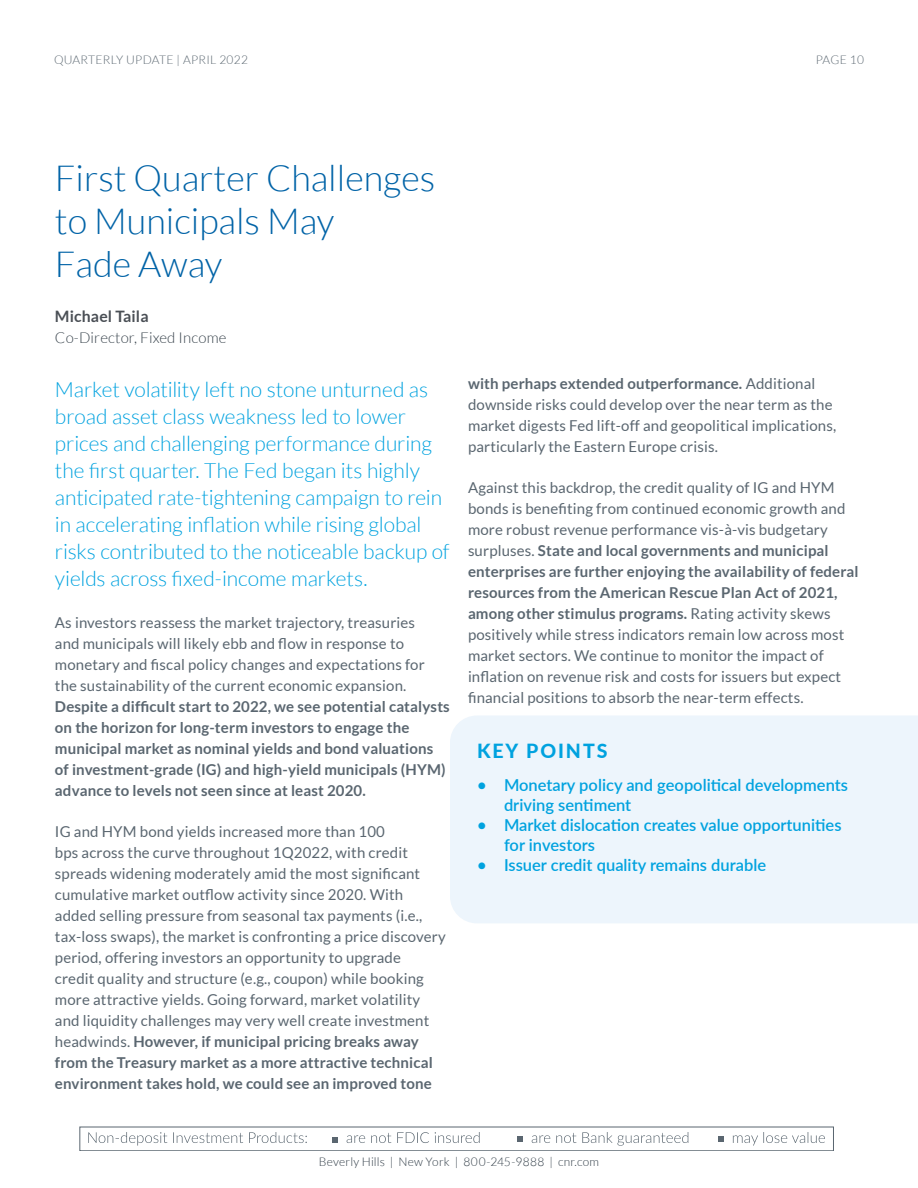
<style>
.page{position:relative;width:918px;height:1188px;background:#fff}
.page>*{position:absolute;margin:0;border:0;box-sizing:border-box;transform-origin:0 0}
.t1{font:300 36px/43.2px "Lato";color:#0163a7}
.Intro_299{font:300 21px/27px "Lato";letter-spacing:-.005em;color:#00a2df}
.Educational_Callout{font:800 19.5px "Lato";letter-spacing:.1em;color:#00a2df}
.t2{font:600 16.5px/19.8px "Lato";color:#00a2df}
.t3{font:700 15.75px "Lato";letter-spacing:.01em;color:#4a4f55}
.Body_Copy_10_Grey{font:15px/21px "Lato";letter-spacing:.01em;color:#5a6670}
.Body_Copy_10_Grey-2{font:700 15px/21px "Lato";letter-spacing:.01em;color:#5a6670}
.t4{font:300 15px "Lato";letter-spacing:.01em;color:#37424b}
.t5{font:300 12px "Lato";letter-spacing:.015em;color:#323e48}
.t6{font:300 12px "Lato";letter-spacing:.025em;color:#5a6670}
.s1{font-weight:400}
.s2{font-weight:700}
</style>
<div class="page">
<svg style="left:88px;top:1132px;width:737px;height:14px"></svg>
<div style="left:80px;top:1127px;width:754px;height:24px;border:1px solid #5a6670"></div>
<div style="left:450px;top:716px;width:468px;height:207px;background:#edf5fc"></div>
<p class="t6" style="left:54px;top:53px;width:196px">QUARTERLY UPDATE | APRIL 2022</p>
<p class="t6" style="left:816px;top:53px;width:50px">PAGE 10</p>
<h2 class="t1" style="left:55px;top:157px;width:382px">First Quarter Challenges to Municipals May<br>Fade Away</h2>
<h2 class="t3" style="left:55px;top:308px;width:95px">Michael Taila</h2>
<h2 class="t4" style="left:55px;top:330px;width:173px">Co-Director, Fixed Income</h2>
<p class="Intro_299" style="left:55px;top:376px;width:396px">Market volatility left no stone unturned as broad asset class weakness led to lower prices and challenging performance during the first quarter. The Fed began its highly anticipated rate-tightening campaign to rein in accelerating inflation while rising global risks contributed to the noticeable backup of yields across fixed-income markets.</p>
<p class="Body_Copy_10_Grey-2" style="left:55px;top:611px;width:396px"><span class="s1">As investors reassess the market trajectory, treasuries<br>and municipals will likely ebb and flow in response to monetary and fiscal policy changes and expectations for the sustainability of the current economic expansion.<br></span>Despite a difficult start to 2022, we see potential catalysts on the horizon for long-term investors to engage the municipal market as nominal yields and bond valuations of investment-grade (IG) and high-yield municipals (HYM) advance to levels not seen since at least 2020.</p>
<p class="Body_Copy_10_Grey" style="left:55px;top:821px;width:392px">IG and HYM bond yields increased more than 100<br>bps across the curve throughout 1Q2022, with credit spreads widening moderately amid the most significant cumulative market outflow activity since 2020. With added selling pressure from seasonal tax payments (i.e., tax-loss swaps), the market is confronting a price discovery period, offering investors an opportunity to upgrade<br>credit quality and structure (e.g., coupon) while booking more attractive yields. Going forward, market volatility and liquidity challenges may very well create investment headwinds. <span class="s2">However, if municipal pricing breaks away from the Treasury market as a more attractive technical environment takes hold, we could see an improved tone</span></p>
<p class="Body_Copy_10_Grey" style="left:468px;top:373px;width:370px"><span class="s2">with perhaps extended outperformance.</span> Additional downside risks could develop over the near term as the market digests Fed lift-off and geopolitical implications, particularly the Eastern Europe crisis.</p>
<p class="Body_Copy_10_Grey" style="left:468px;top:477px;width:392px">Against this backdrop, the credit quality of IG and HYM bonds is benefiting from continued economic growth and more robust revenue performance vis-à-vis budgetary surpluses. <span class="s2">State and local governments and municipal enterprises are further enjoying the availability of federal resources from the American Rescue Plan Act of 2021, among other stimulus programs.</span> Rating activity skews positively while stress indicators remain low across most market sectors. We continue to monitor the impact of inflation on revenue risk and costs for issuers but expect financial positions to absorb the near-term effects.</p>
<p class="Educational_Callout" style="left:477px;top:737px;width:132px">KEY POINTS</p>
<p class="t2" style="left:504px;top:775px;width:346px;text-indent:-27px">• Monetary policy and geopolitical developments driving sentiment</p>
<p class="t2" style="left:504px;top:814px;width:339px;text-indent:-27px">• Market dislocation creates value opportunities for investors</p>
<p class="t2" style="left:477px;top:854px;width:291px">• Issuer credit quality remains durable</p>
<p class="t5" style="left:319px;top:1156px;width:282px">Beverly Hills | New York | 800-245-9888 | cnr.com</p>
</div>
